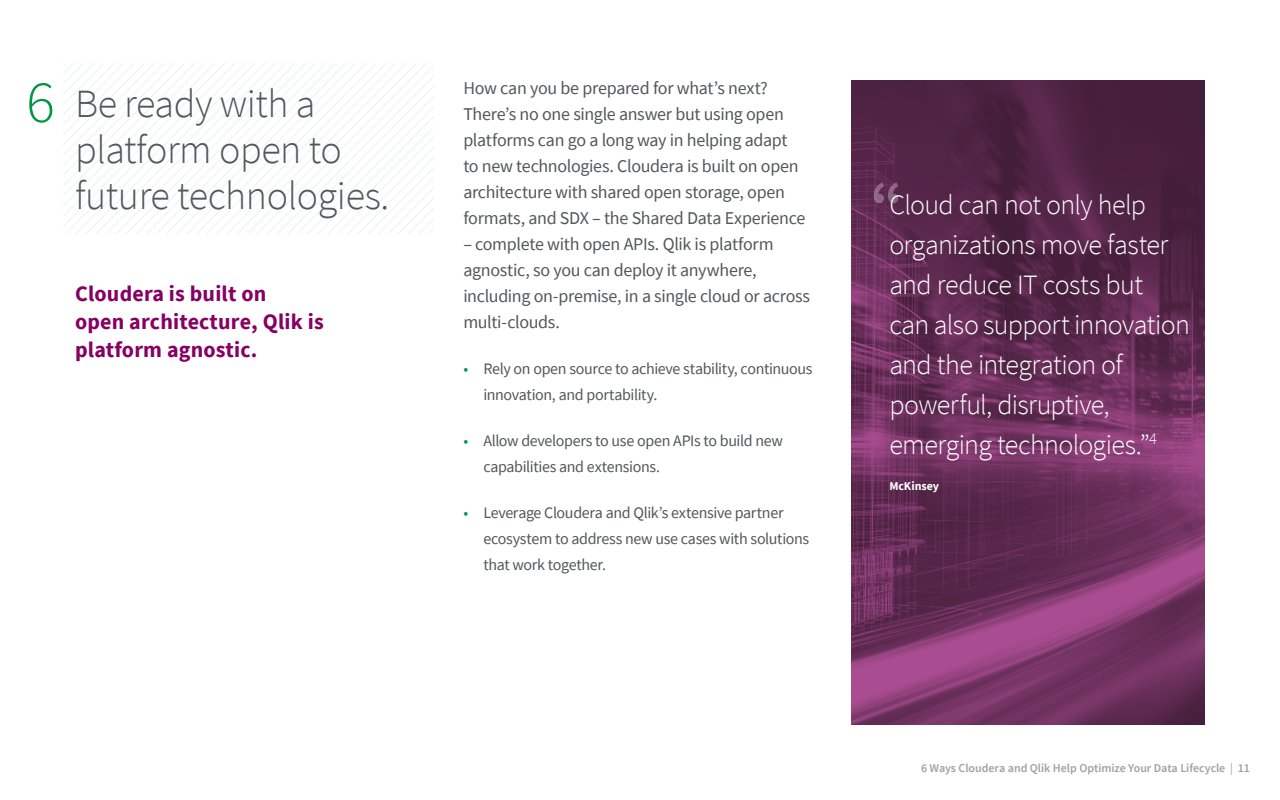
<style>
.page{position:relative;width:1280px;height:800px;background:#fff}
.page>*{position:absolute;margin:0;border:0;box-sizing:border-box;transform-origin:0 0}
.t1{font:300 60px "Source Sans Pro";color:#009845}
.t2{font:700 60px "Source Sans Pro";color:#fff}
.t3{font:300 40px/46px "Source Sans Pro";letter-spacing:-.01em;color:#54565a}
.PULLQUOTE-1{font:300 28px/40px "Source Sans Pro";letter-spacing:-.025em;color:#fff}
.t4{font:700 22px/28px "Source Sans Pro";letter-spacing:.01em;color:#870064}
.BODY_P{font:18px/26px "Source Sans Pro";letter-spacing:-.02em;color:#54565a}
.t5{font:16px/26px "Source Sans Pro";letter-spacing:-.02em;color:#54565a}
.t6{font:600 12px "Source Sans Pro";letter-spacing:-.005em;color:#9fa1a4}
.QUOTE-ATTRIBUTION{font:700 12px "Source Sans Pro";color:#fff}
.s1{color:#009845}
.s2{font-weight:400}
</style>
<div class="page">
<svg style="left:63px;top:63px;width:371px;height:170px"></svg>
<svg style="left:852px;top:80px;width:353px;height:645px;background:#662d57"></svg>
<h1 class="t1" style="left:26px;top:65px;width:30px">6</h1>
<p class="BODY_P" style="left:463px;top:75px;width:344px">How can you be prepared for what’s next?<br>There’s no one single answer but using open platforms can go a long way in helping adapt to new technologies. Cloudera is built on open architecture with shared open storage, open formats, and SDX – the Shared Data Experience</p>
<p class="BODY_P" style="left:463px;top:231px;width:348px">– complete with open APIs. Qlik is platform agnostic, so you can deploy it anywhere, including on-premise, in a single cloud or across multi-clouds.</p>
<p class="t5" style="left:483px;top:356px;width:331px;text-indent:-20px"><span class="s1">•</span> Rely on open source to achieve stability, continuous innovation, and portability.</p>
<p class="t5" style="left:483px;top:428px;width:301px;text-indent:-20px"><span class="s1">•</span> Allow developers to use open APIs to build new capabilities and extensions.</p>
<p class="t5" style="left:483px;top:500px;width:328px;text-indent:-20px"><span class="s1">•</span> Leverage Cloudera and Qlik’s extensive partner ecosystem to address new use cases with solutions that work together.</p>
<h2 class="t3" style="left:75px;top:80px;width:316px">Be ready with a platform open to future technologies.</h2>
<h3 class="t4" style="left:75px;top:279px;width:250px">Cloudera is built on<br>open architecture, Qlik is platform agnostic.</h3>
<h1 class="t2" style="left:870px;top:163px;width:34px">“</h1>
<p class="PULLQUOTE-1" style="left:889px;top:184px;width:302px">Cloud can not only help organizations move faster and reduce IT costs but can also support innovation and the integration of powerful, disruptive, emerging technologies.”<sup>4</sup></p>
<p class="QUOTE-ATTRIBUTION" style="left:889px;top:478px;width:51px">McKinsey</p>
<p class="t6" style="left:921px;top:760px;width:330px">6 Ways Cloudera and Qlik Help Optimize Your Data Lifecycle <span class="s2">|</span> 11</p>
</div>
